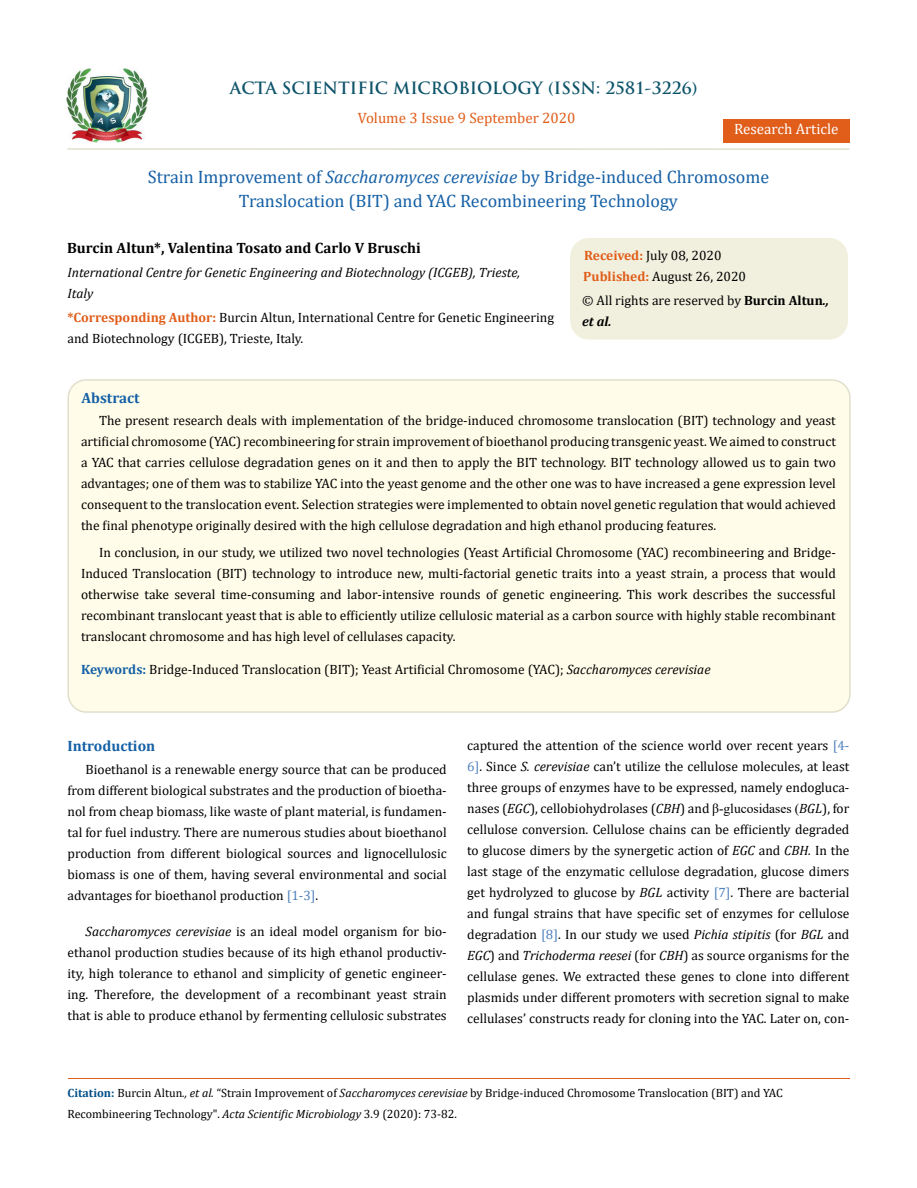
<style>
.page{position:relative;width:917px;height:1188px;background:#fff}
.page>*{position:absolute;margin:0;border:0;box-sizing:border-box;transform-origin:0 0}
.t1{font:18px/24px "Cambria";color:#1560a6;text-align:center}
.t2{font:700 16.5px "Trajan Pro";color:#0e546a}
.t3{font:700 15px "Cambria";color:#000}
.t4{font:15px "Cambria";color:#e05d1a}
.t5{font:700 15px "Cambria";color:#1560a6}
.t6{font:15px "Cambria";color:#fff}
.t7{font:13.5px/21px "Cambria";color:#000;text-align:justify}
.t8{font:italic 13.5px/21px "Cambria";color:#000}
.t9{font:12px/21px "Cambria";color:#000}
.s1{font-style:italic}
.s2{font-weight:700;color:#e05d1a}
.s3{font-weight:700}
.s4{font-weight:700;font-style:italic}
.s5{font-weight:700;color:#1560a6}
.s6{color:#4f81bd}
.s7{font-family:"Times New Roman"}
.s8{font-weight:700;color:#035089}
</style>
<div class="page">
<img style="left:67px;top:68px;width:80px;height:74px">
<div style="left:723px;top:119px;width:126px;height:23px;background:#e05d1a"></div>
<div style="left:571px;top:239px;width:276px;height:100px;background:#f1f0de;border-radius:18px"></div>
<div style="left:570px;top:238px;width:277px;height:102px;border:2px solid #f1f0de;border-radius:18px"></div>
<div style="left:68px;top:380px;width:781px;height:332px;background:#fffde9;border-radius:18px"></div>
<div style="left:67px;top:379px;width:783px;height:334px;border:2px solid #e0dfcd;border-radius:18px"></div>
<hr style="left:67px;top:148px;width:782px;height:2px;background:#e0dfcd">
<hr style="left:68px;top:1078px;width:781px;height:1px;background:#e05d1a">
<p class="t2" style="left:230px;top:77px;width:469px">ACTA SCIENTIFIC MICROBIOLOGY (ISSN: 2581-3226)</p>
<p class="t4" style="left:358px;top:109px;width:219px">Volume 3 Issue 9 September 2020</p>
<p class="t6" style="left:734px;top:120px;width:106px">Research Article</p>
<h1 class="t1" style="left:148px;top:164px;width:623px">Strain Improvement of <span class="s1">Saccharomyces cerevisiae</span> by Bridge-induced Chromosome<br>Translocation (BIT) and YAC Recombineering Technology</h1>
<p class="t3" style="left:67px;top:237px;width:355px">Burcin Altun*, Valentina Tosato and Carlo V Bruschi</p>
<p class="t8" style="left:67px;top:262px;width:454px">International Centre for Genetic Engineering and Biotechnology (ICGEB), Trieste,<br>Italy</p>
<p class="t7" style="left:67px;top:307px;width:488px"><span class="s2">*Corresponding Author:</span> Burcin Altun, International Centre for Genetic Engineering and Biotechnology (ICGEB), Trieste, Italy.</p>
<p class="t7" style="left:583px;top:245px;width:164px;line-height:21.5px"><span class="s2">Received:</span> July 08, 2020<br><span class="s2">Published:</span> August 26, 2020</p>
<p class="t7" style="left:582px;top:290px;width:248px">© All rights are reserved by <span class="s3">Burcin Altun</span><span class="s4">., et al.</span></p>
<p class="t5" style="left:81px;top:388px;width:60px">Abstract</p>
<p class="t7" style="left:81px;top:409px;width:756px;text-indent:18px">The present research deals with implementation of the bridge-induced chromosome translocation (BIT) technology and yeast artificial chromosome (YAC) recombineering for strain improvement of bioethanol producing transgenic yeast. We aimed to construct a YAC that carries cellulose degradation genes on it and then to apply the BIT technology. BIT technology allowed us to gain two advantages; one of them was to stabilize YAC into the yeast genome and the other one was to have increased a gene expression level consequent to the translocation event. Selection strategies were implemented to obtain novel genetic regulation that would achieved the final phenotype originally desired with the high cellulose degradation and high ethanol producing features.</p>
<p class="t7" style="left:81px;top:541px;width:756px;text-indent:18px">In conclusion, in our study, we utilized two novel technologies (Yeast Artificial Chromosome (YAC) recombineering and Bridge-Induced Translocation (BIT) technology to introduce new, multi-factorial genetic traits into a yeast strain, a process that would otherwise take several time-consuming and labor-intensive rounds of genetic engineering. This work describes the successful recombinant translocant yeast that is able to efficiently utilize cellulosic material as a carbon source with highly stable recombinant translocant chromosome and has high level of cellulases capacity.</p>
<p class="t7" style="left:81px;top:659px;width:631px"><span class="s5">Keywords:</span> Bridge-Induced Translocation (BIT); Yeast Artificial Chromosome (YAC); <span class="s1">Saccharomyces cerevisiae</span></p>
<p class="t5" style="left:67px;top:735px;width:89px">Introduction</p>
<p class="t7" style="left:67px;top:759px;width:381px;text-indent:18px">Bioethanol is a renewable energy source that can be produced from different biological substrates and the production of bioetha&shy;nol from cheap biomass, like waste of plant material, is fundamen&shy;tal for fuel industry. There are numerous studies about bioethanol production from different biological sources and lignocellulosic biomass is one of them, having several environmental and social advantages for bioethanol production <span class="s6">[1-3]</span>.</p>
<p class="t7" style="left:67px;top:921px;width:381px;text-indent:18px"><span class="s1">Saccharomyces cerevisiae</span> is an ideal model organism for bio&shy;ethanol production studies because of its high ethanol productiv&shy;ity, high tolerance to ethanol and simplicity of genetic engineer&shy;ing. Therefore, the development of a recombinant yeast strain that is able to produce ethanol by fermenting cellulosic substrates</p>
<p class="t7" style="left:467px;top:735px;width:384px">captured the attention of the science world over recent years <span class="s6">[4- 6]</span>. Since <span class="s1">S. cerevisiae</span> can’t utilize the cellulose molecules, at least three groups of enzymes have to be expressed, namely endogluca&shy;nases (<span class="s1">EGC</span>), cellobiohydrolases (<span class="s1">CBH</span>) and <span class="s7">β-glucosidases (</span><span class="s1">BGL</span>), for cellulose conversion. Cellulose chains can be efficiently degraded to glucose dimers by the synergetic action of <span class="s1">EGC</span> and <span class="s1">CBH.</span> In the last stage of the enzymatic cellulose degradation, glucose dimers get hydrolyzed to glucose by <span class="s1">BGL</span> activity <span class="s6">[7]</span>. There are bacterial and fungal strains that have specific set of enzymes for cellulose degradation <span class="s6">[8]</span>. In our study we used <span class="s1">Pichia stipitis</span> (for <span class="s1">BGL</span> and <span class="s1">EGC</span>) and <span class="s1">Trichoderma reesei</span> (for <span class="s1">CBH</span>) as source organisms for the cellulase genes. We extracted these genes to clone into different plasmids under different promoters with secretion signal to make cellulases’ constructs ready for cloning into the YAC. Later on, con-</p>
<p class="t9" style="left:67px;top:1082px;width:716px"><span class="s8">Citation:</span> Burcin Altun<span class="s1">., et al.</span> “Strain Improvement of <span class="s1">Saccharomyces cerevisiae</span> by Bridge-induced Chromosome Translocation (BIT) and YAC<br>Recombineering Technology". <span class="s1">Acta Scientific Microbiology</span> 3.9 (2020): 73-82.</p>
</div>
